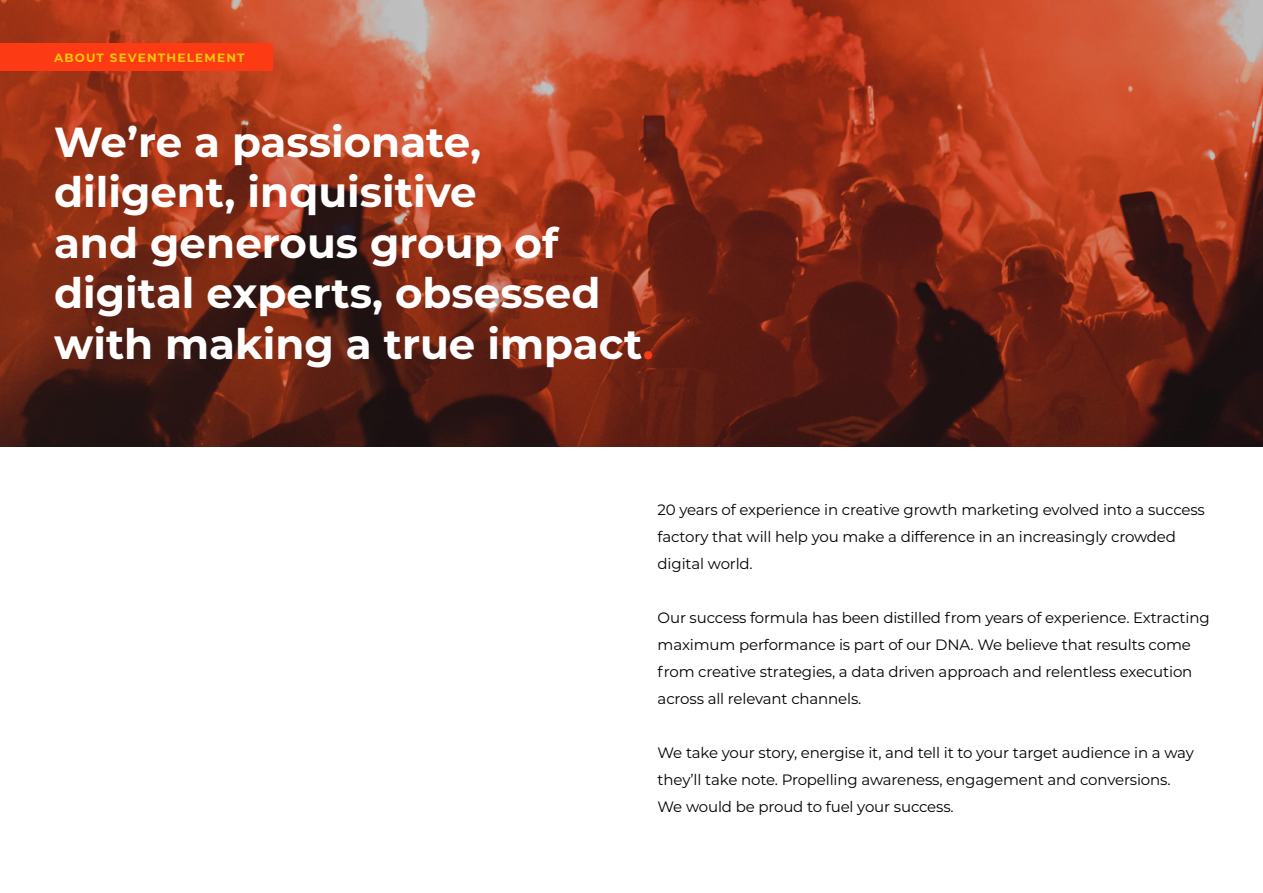
<style>
.page{position:relative;width:1263px;height:893px;background:#fff}
.page>*{position:absolute;margin:0;border:0;box-sizing:border-box;transform-origin:0 0}
.t1{font:700 42px/50.4px "Montserrat";color:#fff}
.t2{font:15px/27px "Montserrat";letter-spacing:-.01em;color:#000}
.t3{font:700 12px "Montserrat";letter-spacing:.1em;color:#ffc70a}
.s1{color:#fc3b14}
</style>
<div class="page">
<svg style="left:0;top:0;width:1263px;height:446px;background:#88321e"></svg>
<div style="left:0;top:44px;width:272px;height:27px;background:#fc3b14"></div>
<p class="t3" style="left:54px;top:49px;width:192px">ABOUT SEVENTHELEMENT</p>
<p class="t3" style="left:54px;top:49px;width:44px">CLIEN</p>
<p class="t3" style="left:120px;top:49px;width:110px">UCCESS STORY</p>
<h1 class="t1" style="left:54px;top:115px;width:601px">We’re a passionate, diligent, inquisitive<br>and generous group of digital experts, obsessed with making a true impact<span class="s1">.</span></h1>
<p class="t2" style="left:658px;top:495px;width:549px">20 years of experience in creative growth marketing evolved into a success factory that will help you make a difference in an increasingly crowded digital world.</p>
<p class="t2" style="left:658px;top:603px;width:553px">Our success formula has been distilled from years of experience. Extracting maximum performance is part of our DNA. We believe that results come from creative strategies, a data driven approach and relentless execution across all relevant channels.</p>
<p class="t2" style="left:658px;top:738px;width:538px">We take your story, energise it, and tell it to your target audience in a way they’ll take note. Propelling awareness, engagement and conversions.<br>We would be proud to fuel your success.</p>
</div>
